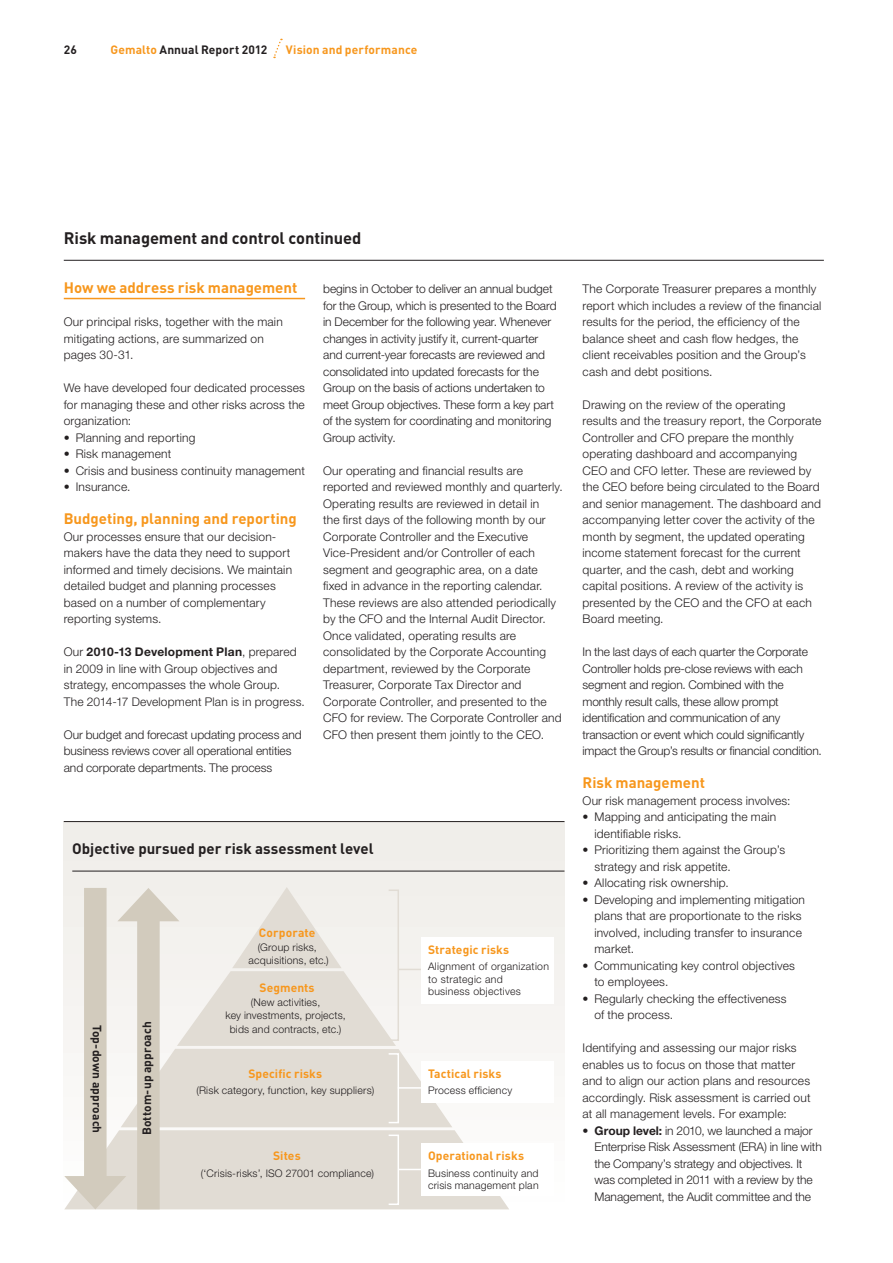
<style>
.page{position:relative;width:893px;height:1263px;background:#fff}
.page>*{position:absolute;margin:0;border:0;box-sizing:border-box;transform-origin:0 0}
._02_Page_Heading_Lev{font:700 16.5px "DINOT";letter-spacing:-.005em;color:#231f20}
._06_Body_Copy_Headin{font:700 15px "DINOT";color:#f7971d}
._06_Body_Copy_Headin-2{font:700 15px "DINOT";color:#231f20}
._04_Body_Copy__P{font:300 12px/16.5px "Helvetica Neue LT Std";letter-spacing:.01em;color:#231f20}
._04_Body_Copy__P-2{font:300 12px/16.5px "Helvetica Neue LT Std";letter-spacing:-.01em;color:#231f20}
.t1{font:700 12px "DINOT";letter-spacing:.01em;color:#f7971d}
.t2{font:700 12px "DINOT";letter-spacing:.005em;color:#231f20}
.t3{font:300 10.5px/13.5px "Helvetica Neue LT Std";letter-spacing:.02em;color:#231f20}
.s1{color:#f7971d}
.s2{font-weight:700}
</style>
<div class="page">
<hr style="left:64px;top:260px;width:760px;height:1px;background:#231f20">
<div style="left:64px;top:821px;width:500px;height:388px;background:linear-gradient(to right,#efede9,#f2f1ed)"></div>
<hr style="left:72px;top:871px;width:492px;height:1px;background:#231f20">
<hr style="left:64px;top:821px;width:500px;height:1px;background:#231f20">
<div style="left:422px;top:1061px;width:132px;height:41px;background:#fff"></div>
<svg style="left:64px;top:887px;width:445px;height:322px"></svg>
<div style="left:388px;top:889px;width:11px;height:152px;border:2px solid #e1dcd4"></div>
<hr style="left:398px;top:969px;width:46px;height:1px;background:#e1dcd4">
<div style="left:388px;top:1053px;width:11px;height:70px;border:2px solid #fff"></div>
<hr style="left:398px;top:1087px;width:46px;height:2px;background:#fff">
<div style="left:388px;top:1134px;width:11px;height:71px;border:2px solid #fff"></div>
<hr style="left:398px;top:1169px;width:46px;height:1px;background:#fff">
<div style="left:422px;top:937px;width:132px;height:66px;background:#fff"></div>
<div style="left:422px;top:1143px;width:132px;height:53px;background:#fff"></div>
<hr style="left:64px;top:298px;width:241px;height:1px;background:#f7971d">
<svg style="left:273px;top:39px;width:9px;height:19px"></svg>
<p class="t2" style="left:64px;top:42px;width:15px">26</p>
<p class="t2" style="left:111px;top:42px;width:158px"><span class="s1">Gemalto</span> Annual Report 2012</p>
<p class="t1" style="left:286px;top:42px;width:133px">Vision and performance</p>
<p class="_02_Page_Heading_Lev" style="left:64px;top:226px;width:299px">Risk management and control continued</p>
<p class="_06_Body_Copy_Headin" style="left:64px;top:278px;width:235px">How we address risk management</p>
<p class="_04_Body_Copy__P" style="left:64px;top:313px;width:220px">Our principal risks, together with the main mitigating actions, are summarized on pages 30-31.</p>
<p class="_04_Body_Copy__P" style="left:64px;top:379px;width:243px;text-align:justify">We have developed four dedicated processes for managing these and other risks across the organization:</p>
<p class="_04_Body_Copy__P" style="left:64px;top:429px;width:133px">• Planning and reporting</p>
<p class="_04_Body_Copy__P" style="left:64px;top:445px;width:109px">• Risk management</p>
<p class="_04_Body_Copy__P" style="left:64px;top:462px;width:243px">• Crisis and business continuity management</p>
<p class="_04_Body_Copy__P" style="left:64px;top:478px;width:68px">• Insurance.</p>
<p class="_06_Body_Copy_Headin" style="left:64px;top:509px;width:234px">Budgeting, planning and reporting</p>
<p class="_04_Body_Copy__P" style="left:64px;top:528px;width:230px">Our processes ensure that our decision&shy;makers have the data they need to support informed and timely decisions. We maintain detailed budget and planning processes based on a number of complementary reporting systems.</p>
<p class="_04_Body_Copy__P" style="left:64px;top:643px;width:243px">Our <span class="s2">2010-13 Development Plan</span>, prepared in 2009 in line with Group objectives and strategy, encompasses the whole Group.<br>The 2014-17 Development Plan is in progress.</p>
<p class="_04_Body_Copy__P" style="left:64px;top:726px;width:239px">Our budget and forecast updating process and business reviews cover all operational entities and corporate departments. The process</p>
<p class="_04_Body_Copy__P" style="left:323px;top:280px;width:235px">begins in October to deliver an annual budget for the Group, which is presented to the Board in December for the following year. Whenever changes in activity justify it, current-quarter and current-year forecasts are reviewed and consolidated into updated forecasts for the Group on the basis of actions undertaken to meet Group objectives. These form a key part of the system for coordinating and monitoring Group activity.</p>
<p class="_04_Body_Copy__P" style="left:323px;top:462px;width:241px">Our operating and financial results are reported and reviewed monthly and quarterly.<br>Operating results are reviewed in detail in<br>the first days of the following month by our Corporate Controller and the Executive Vice-President and/or Controller of each segment and geographic area, on a date fixed in advance in the reporting calendar.<br>These reviews are also attended periodically by the CFO and the Internal Audit Director.<br>Once validated, operating results are consolidated by the Corporate Accounting department, reviewed by the Corporate Treasurer, Corporate Tax Director and Corporate Controller, and presented to the CFO for review. The Corporate Controller and CFO then present them jointly to the CEO.</p>
<p class="_06_Body_Copy_Headin-2" style="left:72px;top:839px;width:303px">Objective pursued per risk assessment level</p>
<p class="t2" style="left:105px;top:1024px;width:110px;rotate:90deg">Top-down approach</p>
<p class="t2" style="left:139px;top:1135px;width:115px;rotate:-90deg">Bottom-up approach</p>
<p class="t1" style="left:259px;top:924px;width:58px">Corporate</p>
<p class="t3" style="left:249px;top:940px;width:82px;text-align:center">(Group risks, acquisitions, etc.)</p>
<p class="t1" style="left:260px;top:980px;width:56px">Segments</p>
<p class="t3" style="left:225px;top:995px;width:122px;text-align:center">(New activities,<br>key investments, projects, bids and contracts, etc.)</p>
<p class="t1" style="left:248px;top:1065px;width:75px">Specific risks</p>
<p class="t3" style="left:196px;top:1083px;width:179px">(Risk category, function, key suppliers)</p>
<p class="t1" style="left:273px;top:1147px;width:29px">Sites</p>
<p class="t3" style="left:201px;top:1166px;width:175px">(‘Crisis-risks’, ISO 27001 compliance)</p>
<p class="t1" style="left:428px;top:941px;width:83px">Strategic risks</p>
<p class="t3" style="left:428px;top:960px;width:122px;line-height:12.6px">Alignment of organization to strategic and<br>business objectives</p>
<p class="t1" style="left:428px;top:1065px;width:75px">Tactical risks</p>
<p class="t3" style="left:428px;top:1083px;width:86px">Process efficiency</p>
<p class="t3" style="left:428px;top:1147px;width:112px"><span class="s2">Operational risks<br></span>Business continuity and crisis management plan</p>
<p class="t1" style="left:428px;top:1147px;width:98px">Operational risks</p>
<p class="t3" style="left:428px;top:1166px;width:112px;line-height:12.5px">Business continuity and crisis management plan</p>
<p class="_04_Body_Copy__P" style="left:583px;top:280px;width:240px">The Corporate Treasurer prepares a monthly report which includes a review of the financial results for the period, the efficiency of the balance sheet and cash flow hedges, the client receivables position and the Group’s cash and debt positions.</p>
<p class="_04_Body_Copy__P" style="left:583px;top:396px;width:240px">Drawing on the review of the operating results and the treasury report, the Corporate Controller and CFO prepare the monthly operating dashboard and accompanying CEO and CFO letter. These are reviewed by the CEO before being circulated to the Board and senior management. The dashboard and accompanying letter cover the activity of the month by segment, the updated operating income statement forecast for the current quarter, and the cash, debt and working capital positions. A review of the activity is presented by the CEO and the CFO at each Board meeting.</p>
<p class="_04_Body_Copy__P-2" style="left:583px;top:643px;width:241px">In the last days of each quarter the Corporate Controller holds pre-close reviews with each segment and region. Combined with the monthly result calls, these allow prompt identification and communication of any transaction or event which could significantly impact the Group’s results or financial condition.</p>
<p class="_06_Body_Copy_Headin" style="left:583px;top:773px;width:124px">Risk management</p>
<p class="_04_Body_Copy__P" style="left:583px;top:792px;width:209px">Our risk management process involves:</p>
<p class="_04_Body_Copy__P" style="left:594px;top:808px;width:183px;text-indent:-12px">• Mapping and anticipating the main identifiable risks.</p>
<p class="_04_Body_Copy__P" style="left:594px;top:841px;width:192px;text-indent:-12px">• Prioritizing them against the Group’s strategy and risk appetite.</p>
<p class="_04_Body_Copy__P" style="left:583px;top:874px;width:148px">• Allocating risk ownership.</p>
<p class="_04_Body_Copy__P" style="left:594px;top:891px;width:212px;text-indent:-12px">• Developing and implementing mitigation plans that are proportionate to the risks involved, including transfer to insurance market.</p>
<p class="_04_Body_Copy__P" style="left:594px;top:957px;width:202px;text-indent:-12px">• Communicating key control objectives to employees.</p>
<p class="_04_Body_Copy__P" style="left:594px;top:990px;width:194px;text-indent:-12px">• Regularly checking the effectiveness of the process.</p>
<p class="_04_Body_Copy__P" style="left:583px;top:1039px;width:230px">Identifying and assessing our major risks enables us to focus on those that matter and to align our action plans and resources accordingly. Risk assessment is carried out at all management levels. For example:</p>
<p class="_04_Body_Copy__P" style="left:594px;top:1122px;width:229px;text-indent:-12px">• <span class="s2">Group level:</span> in 2010, we launched a major Enterprise Risk Assessment (ERA) in line with the Company’s strategy and objectives. It was completed in 2011 with a review by the Management, the Audit committee and the</p>
</div>
